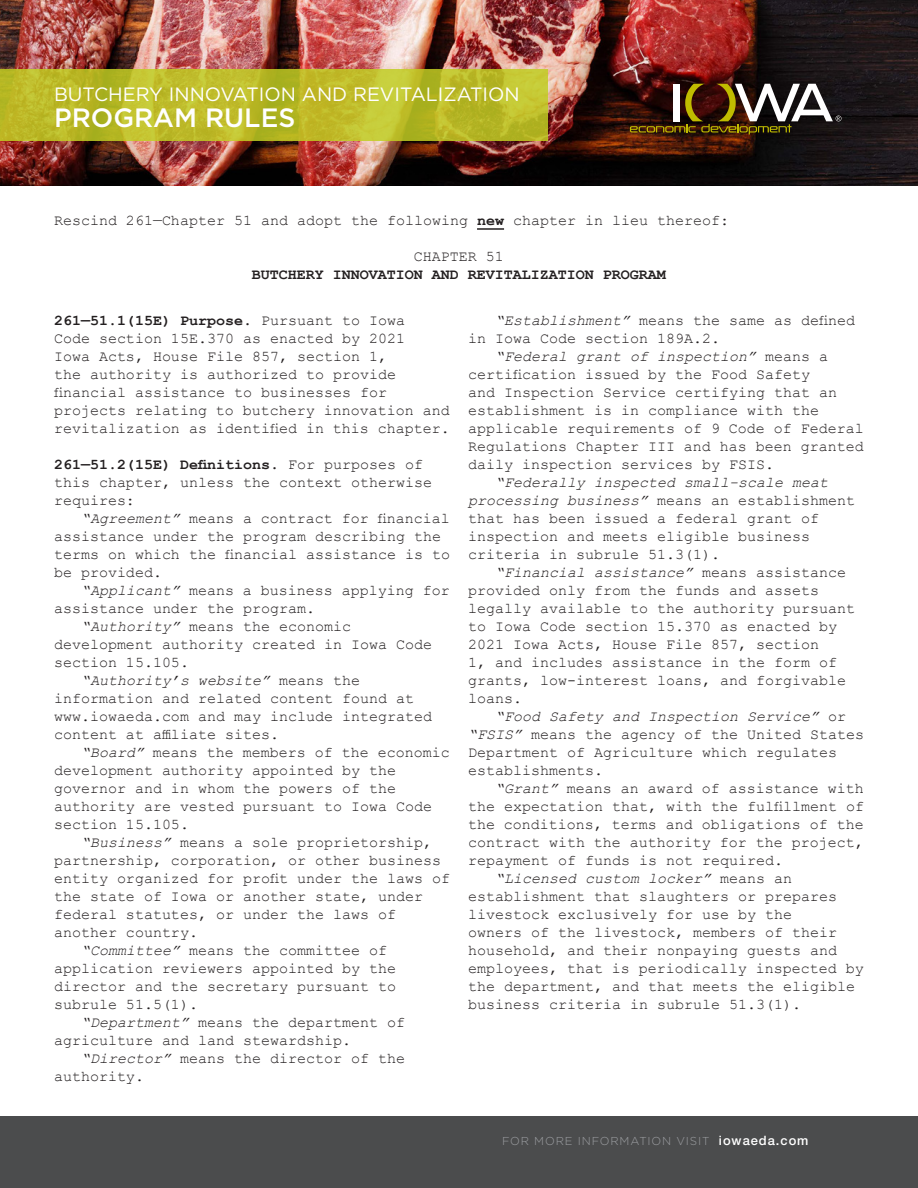
<style>
.page{position:relative;width:918px;height:1188px;background:#fff}
.page>*{position:absolute;margin:0;border:0;box-sizing:border-box;transform-origin:0 0}
.t1{font:500 26.55px "Gotham";color:#fff}
.t2{font:19.2px "Gotham";color:#fff}
.t3{font:15px/18px "Courier New";color:#231f20}
.t4{font:700 15px "Courier New";color:#231f20}
.t5{font:300 11.55px "Gotham";letter-spacing:.075em;color:#9d9fa2}
.s1{font-weight:700}
.s2{font-style:italic}
.s3{font-family:"Helvetica Neue";font-weight:500;font-size:12.9px;color:#fff}
</style>
<div class="page">
<div style="left:0;top:1117px;width:918px;height:71px;background:#4b4c4d"></div>
<img style="left:0;top:0;width:918px;height:185px">
<svg style="left:630px;top:84px;width:212px;height:50px"></svg>
<svg style="left:0;top:69px;width:547px;height:72px"></svg>
<hr style="left:477px;top:228px;width:27px;height:2px;background:#231f20">
<p class="t2" style="left:54px;top:82px;width:467px">BUTCHERY INNOVATION AND REVITALIZATION</p>
<p class="t1" style="left:54px;top:100px;width:243px">PROGRAM RULES</p>
<p class="t3" style="left:54px;top:211px;width:677px">Rescind 261—Chapter 51 and adopt the following <span class="s1">new</span> chapter in lieu thereof:</p>
<p class="t3" style="left:414px;top:247px;width:91px">CHAPTER 51</p>
<p class="t4" style="left:252px;top:266px;width:416px">BUTCHERY INNOVATION AND REVITALIZATION PROGRAM</p>
<p class="t3" style="left:54px;top:311px;width:397px"><span class="s1">261—51.1(15E) Purpose.</span> Pursuant to Iowa<br>Code section 15E.370 as enacted by 2021<br>Iowa Acts, House File 857, section 1,<br>the authority is authorized to provide financial assistance to businesses for projects relating to butchery innovation and revitalization as identified in this chapter.</p>
<p class="t3" style="left:54px;top:455px;width:380px"><span class="s1">261—51.2(15E) Definitions.</span> For purposes of this chapter, unless the context otherwise requires:</p>
<p class="t3" style="left:54px;top:509px;width:398px;text-indent:27px"><span class="s2">“Agreement”</span> means a contract for financial assistance under the program describing the terms on which the financial assistance is to be provided.</p>
<p class="t3" style="left:54px;top:581px;width:397px;text-indent:27px"><span class="s2">“Applicant”</span> means a business applying for assistance under the program.</p>
<p class="t3" style="left:54px;top:617px;width:380px;text-indent:27px"><span class="s2">“Authority”</span> means the economic development authority created in Iowa Code section 15.105.</p>
<p class="t3" style="left:54px;top:671px;width:380px;text-indent:27px"><span class="s2">“Authority’s website”</span> means the information and related content found at www.iowaeda.com and may include integrated content at affiliate sites.</p>
<p class="t3" style="left:54px;top:743px;width:397px;text-indent:27px"><span class="s2">“Board”</span> means the members of the economic development authority appointed by the governor and in whom the powers of the authority are vested pursuant to Iowa Code section 15.105.</p>
<p class="t3" style="left:54px;top:833px;width:398px;text-indent:27px"><span class="s2">“Business”</span> means a sole proprietorship, partnership, corporation, or other business entity organized for profit under the laws of the state of Iowa or another state, under federal statutes, or under the laws of another country.</p>
<p class="t3" style="left:54px;top:941px;width:344px;text-indent:27px"><span class="s2">“Committee”</span> means the committee of application reviewers appointed by the director and the secretary pursuant to subrule 51.5(1).</p>
<p class="t3" style="left:54px;top:1013px;width:353px;text-indent:27px"><span class="s2">“Department”</span> means the department of agriculture and land stewardship.</p>
<p class="t3" style="left:54px;top:1049px;width:353px;text-indent:27px"><span class="s2">“Director”</span> means the director of the authority.</p>
<p class="t3" style="left:468px;top:310px;width:389px;text-indent:27px"><span class="s2">“Establishment”</span> means the same as defined in Iowa Code section 189A.2.</p>
<p class="t3" style="left:468px;top:346px;width:397px;text-indent:27px"><span class="s2">“Federal grant of inspection”</span> means a certification issued by the Food Safety<br>and Inspection Service certifying that an establishment is in compliance with the applicable requirements of 9 Code of Federal Regulations Chapter III and has been granted daily inspection services by FSIS.</p>
<p class="t3" style="left:468px;top:472px;width:389px;text-indent:27px"><span class="s2">“Federally inspected small-scale meat processing business”</span> means an establishment that has been issued a federal grant of inspection and meets eligible business criteria in subrule 51.3(1).</p>
<p class="t3" style="left:468px;top:562px;width:389px;text-indent:27px"><span class="s2">“Financial assistance”</span> means assistance provided only from the funds and assets legally available to the authority pursuant to Iowa Code section 15.370 as enacted by 2021 Iowa Acts, House File 857, section<br>1, and includes assistance in the form of grants, low-interest loans, and forgivable loans.</p>
<p class="t3" style="left:468px;top:706px;width:398px;text-indent:27px"><span class="s2">“Food Safety and Inspection Service”</span> or <span class="s2">“FSIS”</span> means the agency of the United States Department of Agriculture which regulates establishments.</p>
<p class="t3" style="left:468px;top:778px;width:398px;text-align:justify;text-indent:27px"><span class="s2">“Grant”</span> means an award of assistance with the expectation that, with the fulfillment of the conditions, terms and obligations of the contract with the authority for the project, repayment of funds is not required.</p>
<p class="t3" style="left:468px;top:868px;width:397px;text-indent:27px"><span class="s2">“Licensed custom locker”</span> means an establishment that slaughters or prepares livestock exclusively for use by the<br>owners of the livestock, members of their household, and their nonpaying guests and employees, that is periodically inspected by the department, and that meets the eligible business criteria in subrule 51.3(1).</p>
<p class="t5" style="left:502px;top:1134px;width:308px">FOR MORE INFORMATION VISIT <span class="s3">iowaeda.com</span></p>
</div>
